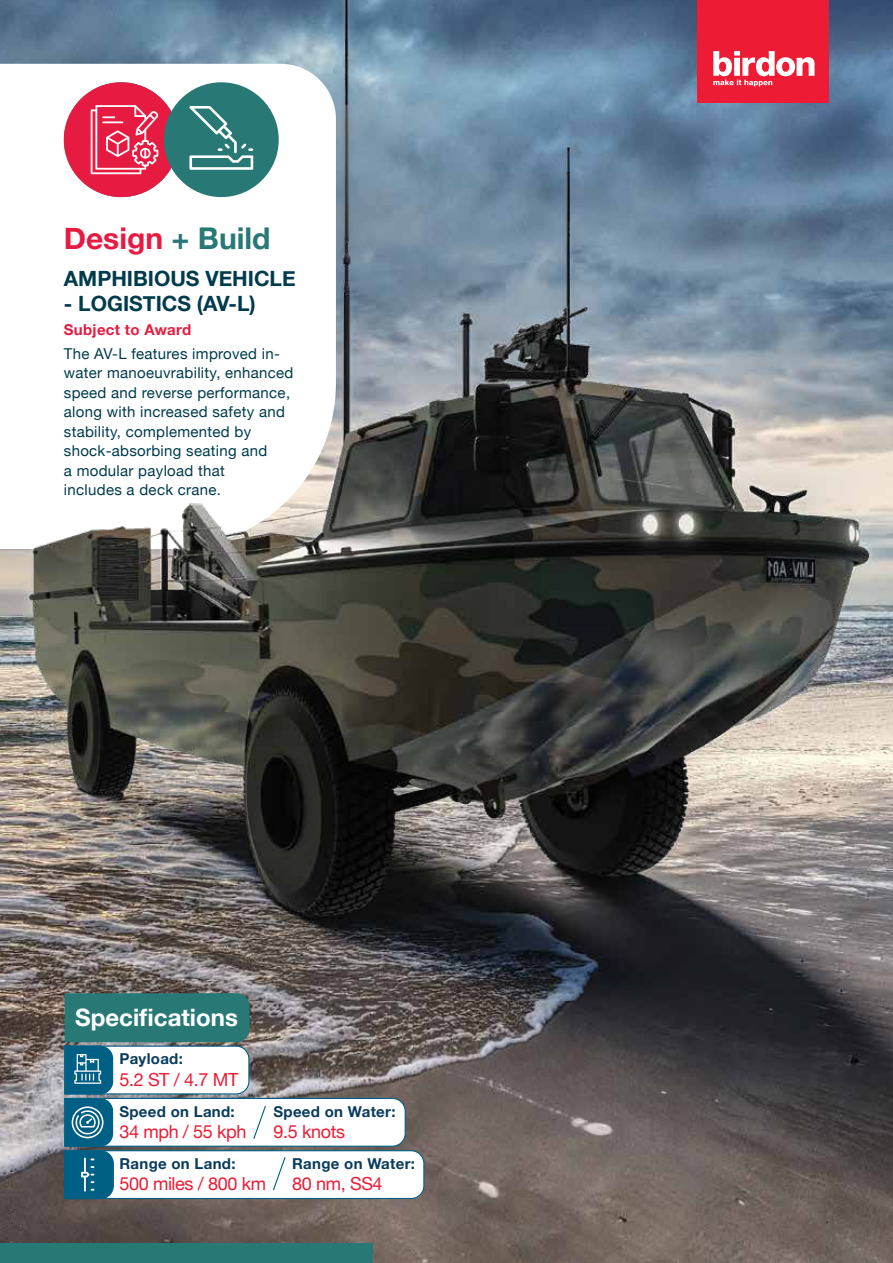
<style>
.page{position:relative;width:893px;height:1263px;background:#fff}
.page>*{position:absolute;margin:0;border:0;box-sizing:border-box;transform-origin:0 0}
.t1{font:700 30px "Helvetica Neue";color:#e71b41}
.t2{font:700 24px "Helvetica Neue";color:#fff}
.t3{font:700 21px "Helvetica Neue";color:#003b4d}
.t4{font:18px "Helvetica Neue";letter-spacing:-.02em;color:#ed1b34}
.t5{font:15px/19.5px "Helvetica Neue";letter-spacing:.02em;color:#003b4d}
.t6{font:700 15px "Helvetica Neue";letter-spacing:.02em;color:#093b5c}
.t7{font:700 15px "Helvetica Neue";letter-spacing:.02em;color:#e71b41}
.s1{color:#287976}
</style>
<div class="page">
<img style="left:0;top:241px;width:893px;height:761px">
<img style="left:22px;top:1002px;width:871px;height:261px">
<img style="left:0;top:1002px;width:22px;height:241px">
<img style="left:0;top:0;width:893px;height:241px">
<svg style="left:0;top:64px;width:336px;height:485px"></svg>
<div style="left:0;top:1243px;width:373px;height:20px;background:#287976"></div>
<svg style="left:892px;top:1243px;width:1px;height:20px"></svg>
<div style="left:64px;top:82px;width:115px;height:115px;background:#e71b41;border-radius:50%"></div>
<svg style="left:90px;top:105px;width:68px;height:69px"></svg>
<div style="left:164px;top:82px;width:115px;height:115px;background:#287976;border-radius:50%"></div>
<svg style="left:189px;top:106px;width:64px;height:64px"></svg>
<svg style="left:64px;top:993px;width:361px;height:207px"></svg>
<div style="left:697px;top:0;width:132px;height:102px;background:#ed1b34"></div>
<svg style="left:713px;top:51px;width:101px;height:35px"></svg>
<h1 class="t1" style="left:64px;top:214px;width:208px">Design <span class="s1">+ Build</span></h1>
<h3 class="t3" style="left:64px;top:262px;width:233px">AMPHIBIOUS VEHICLE</h3>
<h3 class="t3" style="left:64px;top:287px;width:193px">- LOGISTICS (AV-L)</h3>
<p class="t7" style="left:64px;top:318px;width:129px">Subject to Award</p>
<p class="t5" style="left:64px;top:345px;width:231px">The AV-L features improved in&shy;water manoeuvrability, enhanced speed and reverse performance, along with increased safety and stability, complemented by shock-absorbing seating and<br>a modular payload that<br>includes a deck crane.</p>
<h2 class="t2" style="left:75px;top:998px;width:164px">Specifications</h2>
<p class="t6" style="left:119px;top:1047px;width:65px">Payload:</p>
<p class="t4" style="left:119px;top:1066px;width:121px">5.2 ST / 4.7 MT</p>
<p class="t6" style="left:119px;top:1100px;width:117px">Speed on Land:</p>
<p class="t6" style="left:273px;top:1100px;width:123px">Speed on Water:</p>
<p class="t4" style="left:119px;top:1119px;width:129px">34 mph / 55 kph</p>
<p class="t4" style="left:273px;top:1119px;width:73px">9.5 knots</p>
<p class="t6" style="left:119px;top:1152px;width:118px">Range on Land:</p>
<p class="t6" style="left:292px;top:1152px;width:124px">Range on Water:</p>
<p class="t4" style="left:119px;top:1171px;width:148px">500 miles / 800 km</p>
<p class="t4" style="left:292px;top:1171px;width:92px">80 nm, SS4</p>
</div>
